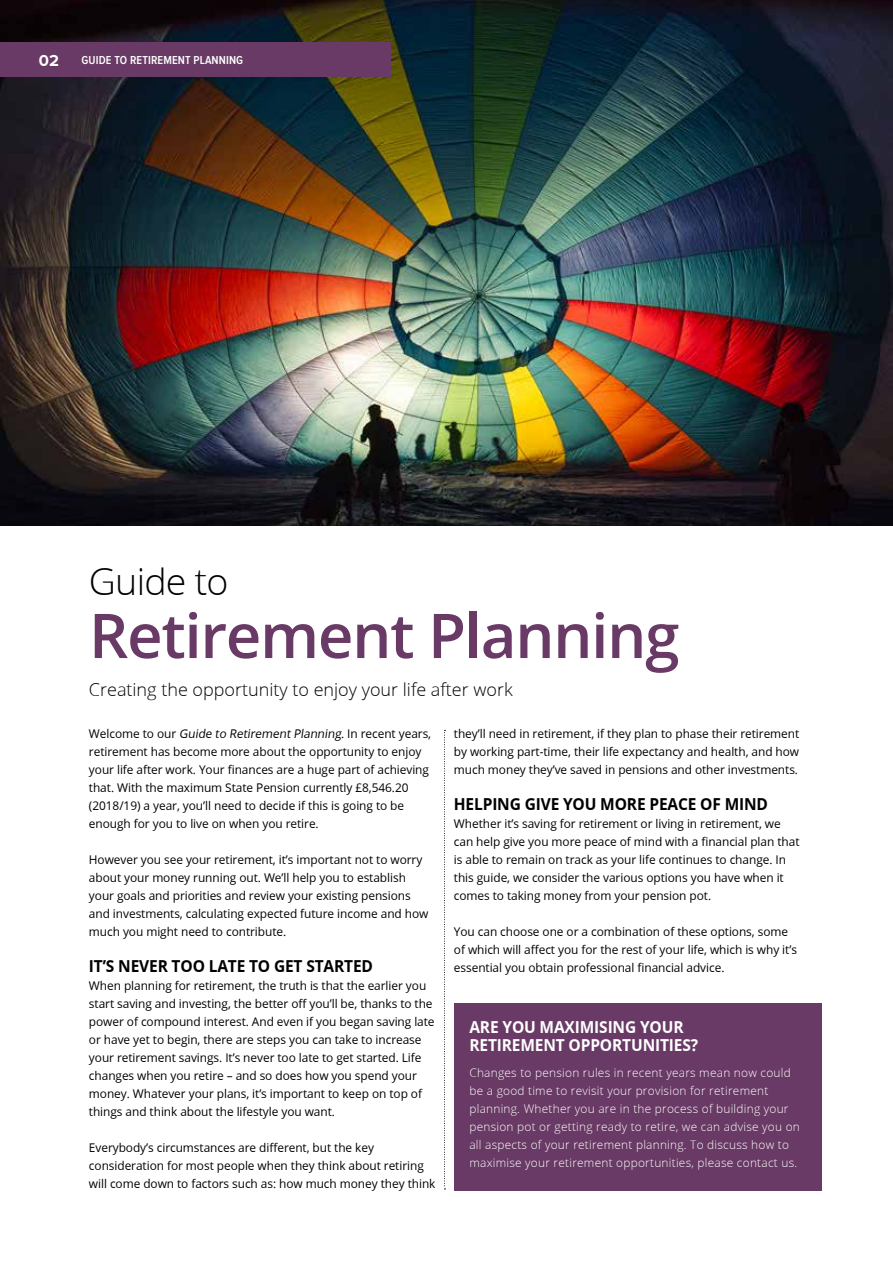
<style>
.page{position:relative;width:893px;height:1263px;background:#fff}
.page>*{position:absolute;margin:0;border:0;box-sizing:border-box;transform-origin:0 0}
.t1{font:600 61.65px "Open Sans";letter-spacing:-.02em;color:#693a65}
.t2{font:300 37.5px "Open Sans";letter-spacing:-.02em;color:#000}
.t3{font:300 18px "Open Sans";color:#000}
.t4{font:700 16.5px "Open Sans";letter-spacing:-.01em;color:#000;scale:.94 1}
.t5{font:700 16.5px/18px "Open Sans";letter-spacing:-.01em;color:#fff;scale:.94 1}
.t6{font:700 16.5px "Proxima Nova";color:#fff}
.t7{font:12px/18px "Open Sans";letter-spacing:-.005em;color:#000}
.t8{font:300 12px/18px "Open Sans";letter-spacing:.02em;color:#fff}
.t9{font:600 12px "Proxima Nova Cond";letter-spacing:.01em;color:#fff}
</style>
<div class="page">
<img style="left:0;top:0;width:893px;height:526px">
<div style="left:0;top:42px;width:390px;height:34px;background:#693a65"></div>
<div style="left:454px;top:1003px;width:368px;height:187px;background:#693a65"></div>
<svg style="left:444px;top:730px;width:1px;height:459px"></svg>
<h3 class="t6" style="left:39px;top:51px;width:22px">02</h3>
<p class="t9" style="left:82px;top:55px;width:163px">GUIDE TO RETIREMENT PLANNING</p>
<h2 class="t2" style="left:89px;top:556px;width:141px">Guide to</h2>
<h1 class="t1" style="left:89px;top:593px;width:592px">Retirement Planning</h1>
<h3 class="t3" style="left:89px;top:677px;width:425px">Creating the opportunity to enjoy your life after work</h3>
<p class="t7" style="left:89px;top:724px;width:344px">We l co m e to o u r Guide to Retirement Planning. I n re ce nt yea rs, retirement has become more about the opportunity to enjoy your life after work. Your finances are a huge part of achieving that. With the maximum State Pension currently £8,546.20 (2018/19) a year, you’ll need to decide if this is going to be enough for you to live on when you retire.</p>
<p class="t7" style="left:89px;top:850px;width:341px">However you see your retirement, it’s important not to worry about your money running out. We’ll help you to establish your goals and priorities and review your existing pensions and investments, calculating expected future income and how much you might need to contribute.</p>
<h3 class="t4" style="left:89px;top:954px;width:304px">IT’S NEVER TOO LATE TO GET STARTED</h3>
<p class="t7" style="left:89px;top:976px;width:347px">When planning for retirement, the truth is that the earlier you start saving and investing, the better off you’ll be, thanks to the power of compound interest. And even if you began saving late or have yet to begin, there are steps you can take to increase your retirement savings. It’s never too late to get started. Life changes when you retire – and so does how you spend your money. Whatever your plans, it’s important to keep on top of things and think about the lifestyle you want.</p>
<p class="t7" style="left:89px;top:1138px;width:348px">Everybody’s circumstances are different, but the key consideration for most people when they think about retiring will come down to factors such as: how much money they think</p>
<p class="t7" style="left:454px;top:724px;width:347px;text-align:justify">they’ll need in retirement, if they plan to phase their retirement by working part-time, their life expectancy and health, and how much money they’ve saved in pensions and other investments.</p>
<h3 class="t4" style="left:454px;top:792px;width:336px">HELPING GIVE YOU MORE PEACE OF MIND</h3>
<p class="t7" style="left:454px;top:814px;width:347px">Whether it’s saving for retirement or living in retirement, we can help give you more peace of mind with a financial plan that is able to remain on track as your life continues to change. In this guide, we consider the various options you have when it comes to taking money from your pension pot.</p>
<p class="t7" style="left:454px;top:922px;width:345px">You can choose one or a combination of these options, some of which will affect you for the rest of your life, which is why it’s essential you obtain professional financial advice.</p>
<h3 class="t5" style="left:469px;top:1018px;width:245px">ARE YOU MAXIMISING YOUR<br>RETIREMENT OPPORTUNITIES?</h3>
<p class="t8" style="left:469px;top:1063px;width:332px">Changes to pension rules in recent years mean now could be a good time to revisit your provision for retirement planning. Whether you are in the process of building your pension pot or getting ready to retire, we can advise you on all aspects of your retirement planning. To discuss how to maximise your retirement opportunities, please contact us.</p>
</div>
